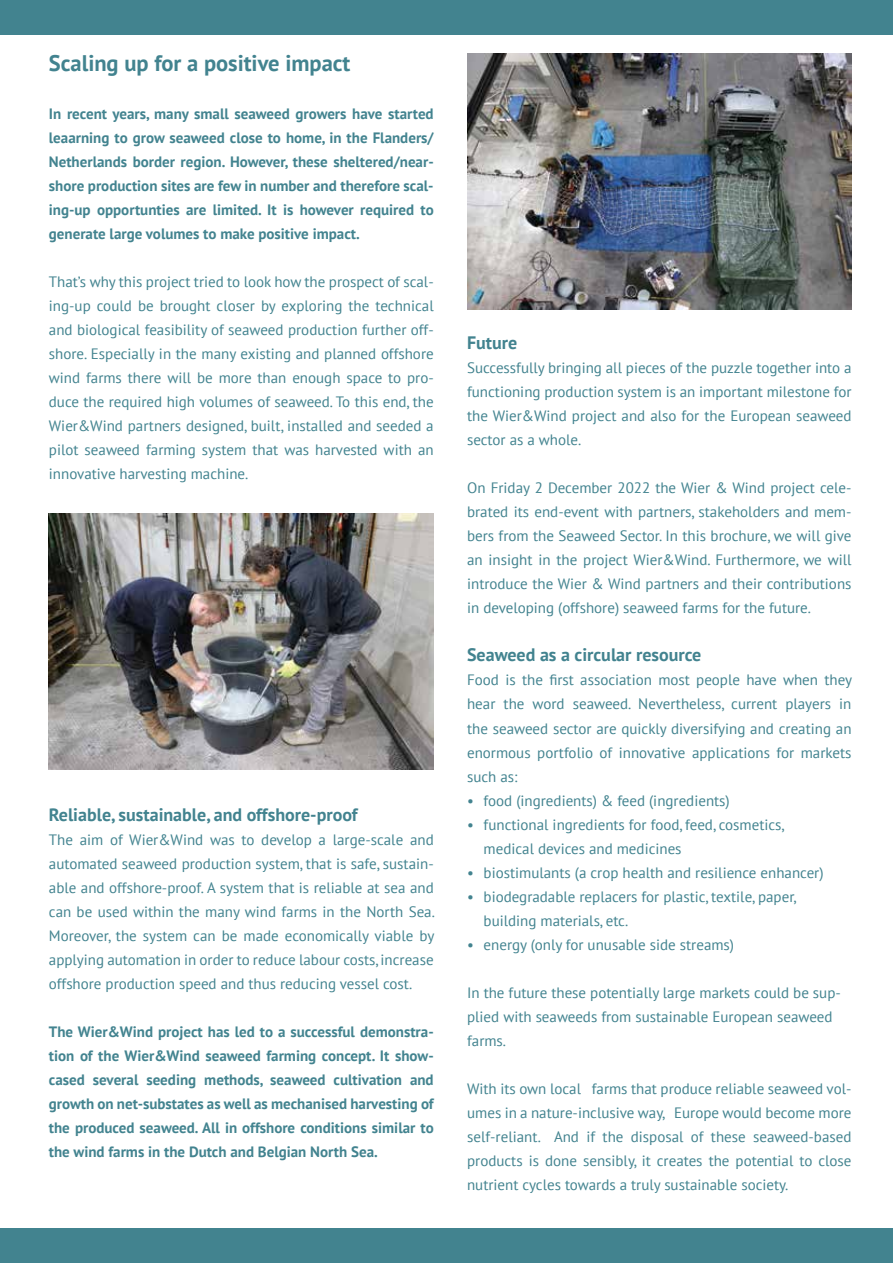
<style>
.page{position:relative;width:893px;height:1263px;background:#fff}
.page>*{position:absolute;margin:0;border:0;box-sizing:border-box;transform-origin:0 0}
.t1{font:700 22.5px "PT Sans";color:#42838f}
.t2{font:700 18px "PT Sans";color:#42838f}
.t3{font:15px/24px "PT Sans";color:#42838f;text-align:justify}
.t4{font:700 15px/24px "PT Sans";color:#42838f;text-align:justify}
</style>
<div class="page">
<div style="left:0;top:0;width:893px;height:34px;background:#42838f"></div>
<div style="left:0;top:1229px;width:893px;height:34px;background:#42838f"></div>
<img style="left:49px;top:513px;width:384px;height:257px">
<img style="left:467px;top:53px;width:384px;height:257px">
<h1 class="t1" style="left:49px;top:48px;width:303px">Scaling up for a positive impact</h1>
<p class="t4" style="left:49px;top:102px;width:386px">In recent years, many small seaweed growers have started leaarning to grow seaweed close to home, in the Flanders/ Netherlands border region. However, these sheltered/near&shy;shore production sites are few in number and therefore scal&shy;ing-up opportunties are limited. It is however required to generate large volumes to make positive impact.</p>
<p class="t3" style="left:49px;top:269px;width:386px">That’s why this project tried to look how the prospect of scal&shy;ing-up could be brought closer by exploring the technical and biological feasibility of seaweed production further off&shy;shore. Especially in the many existing and planned offshore wind farms there will be more than enough space to pro&shy;duce the required high volumes of seaweed. To this end, the Wier&amp;Wind partners designed, built, installed and seeded a pilot seaweed farming system that was harvested with an innovative harvesting machine.</p>
<p class="t2" style="left:49px;top:803px;width:310px">Reliable, sustainable, and offshore-proof</p>
<p class="t3" style="left:49px;top:827px;width:388px">The aim of Wier&amp;Wind was to develop a large-scale and automated seaweed production system, that is safe, sustain&shy;able and offshore-proof. A system that is reliable at sea and can be used within the many wind farms in the North Sea.<br>Moreover, the system can be made economically viable by applying automation in order to reduce labour costs, increase offshore production speed and thus reducing vessel cost.</p>
<p class="t4" style="left:49px;top:1019px;width:386px">The Wier&amp;Wind project has led to a successful demonstra&shy;tion of the Wier&amp;Wind seaweed farming concept. It show&shy;cased several seeding methods, seaweed cultivation and growth on net-substates as well as mechanised harvesting of the produced seaweed. All in offshore conditions similar to the wind farms in the Dutch and Belgian North Sea.</p>
<p class="t2" style="left:467px;top:331px;width:52px">Future</p>
<p class="t3" style="left:467px;top:356px;width:386px">Successfully bringing all pieces of the puzzle together into a functioning production system is an important milestone for the Wier&amp;Wind project and also for the European seaweed sector as a whole.</p>
<p class="t3" style="left:467px;top:476px;width:386px">On Friday 2 December 2022 the Wier &amp; Wind project cele&shy;brated its end-event with partners, stakeholders and mem&shy;bers from the Seaweed Sector. In this brochure, we will give an insight in the project Wier&amp;Wind. Furthermore, we will introduce the Wier &amp; Wind partners and their contributions in developing (offshore) seaweed farms for the future.</p>
<p class="t2" style="left:467px;top:643px;width:236px">Seaweed as a circular resource</p>
<p class="t3" style="left:467px;top:668px;width:386px">Food is the first association most people have when they hear the word seaweed. Nevertheless, current players in the seaweed sector are quickly diversifying and creating an enormous portfolio of innovative applications for markets such as:</p>
<p class="t3" style="left:467px;top:788px;width:264px">• food (ingredients) &amp; feed (ingredients)</p>
<p class="t3" style="left:484px;top:812px;width:302px;text-indent:-16px">• functional ingredients for food, feed, cosmetics, medical devices and medicines</p>
<p class="t3" style="left:467px;top:860px;width:358px">• biostimulants (a crop health and resilience enhancer)</p>
<p class="t3" style="left:484px;top:884px;width:314px;text-indent:-16px">• biodegradable replacers for plastic, textile, paper, building materials, etc.</p>
<p class="t3" style="left:467px;top:932px;width:269px">• energy (only for unusable side streams)</p>
<p class="t3" style="left:467px;top:980px;width:375px;text-align:left">In the future these potentially large markets could be sup&shy;plied with seaweeds from sustainable European seaweed farms.</p>
<p class="t3" style="left:467px;top:1076px;width:386px">With its own local farms that produce reliable seaweed vol&shy;umes in a nature-inclusive way, Europe would become more self-reliant. And if the disposal of these seaweed-based products is done sensibly, it creates the potential to close nutrient cycles towards a truly sustainable society.</p>
</div>
